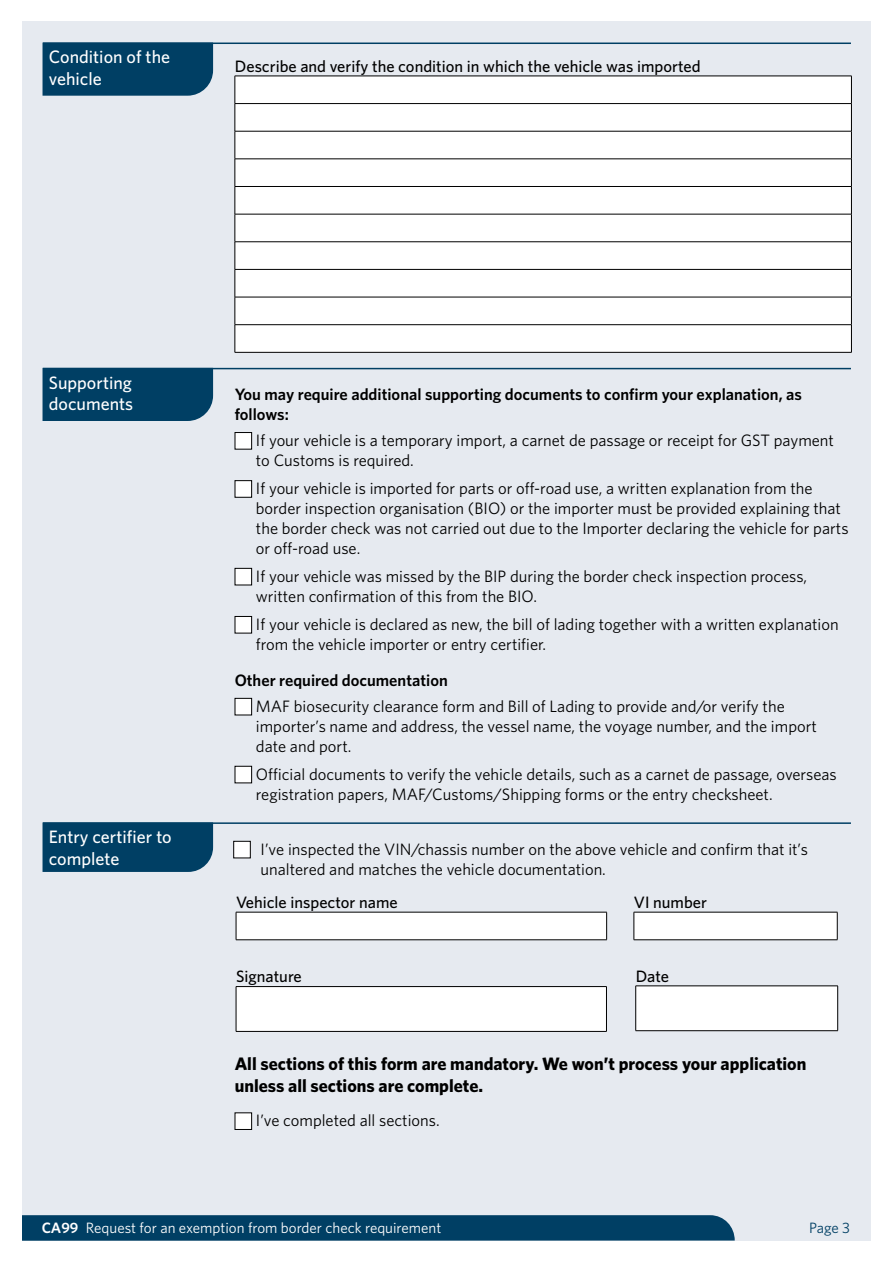
<style>
.page{position:relative;width:893px;height:1263px;background:#fff}
.page>*{position:absolute;margin:0;border:0;box-sizing:border-box;transform-origin:0 0}
.t1{font:700 18px/21.6px "Whitney";color:#000}
.t2{font:500 18px/21.6px "Whitney";color:#fff}
.t3{font:16.5px/19.8px "Whitney";color:#000}
.t4{font:600 16.5px/19.8px "Whitney";color:#000}
.t5{font:500 16.5px "Whitney";color:#000}
.t6{font:15px "Whitney";color:#fff}
.t7{font:15px "Whitney";color:#003f64}
.s1{font-weight:600}
</style>
<div class="page">
<div style="left:22px;top:21px;width:849px;height:1220px;background:#e6eaf0"></div>
<svg style="left:22px;top:1215px;width:713px;height:26px;background:#064368"></svg>
<hr style="left:43px;top:43px;width:808px;height:1px;background:#003f64">
<div style="left:43px;top:44px;width:170px;height:52px;background:#003f64"></div>
<hr style="left:43px;top:368px;width:808px;height:1px;background:#003f64">
<div style="left:43px;top:369px;width:170px;height:52px;background:#003f64"></div>
<div style="left:236px;top:77px;width:615px;height:275px;background:#fff"></div>
<hr style="left:235px;top:76px;width:617px;height:1px;background:#000">
<hr style="left:235px;top:103px;width:617px;height:1px;background:#000">
<hr style="left:235px;top:131px;width:617px;height:1px;background:#000">
<hr style="left:235px;top:159px;width:617px;height:1px;background:#000">
<hr style="left:235px;top:186px;width:617px;height:1px;background:#000">
<hr style="left:235px;top:214px;width:617px;height:1px;background:#000">
<hr style="left:235px;top:241px;width:617px;height:1px;background:#000">
<hr style="left:235px;top:269px;width:617px;height:1px;background:#000">
<hr style="left:235px;top:297px;width:617px;height:1px;background:#000">
<hr style="left:235px;top:324px;width:617px;height:1px;background:#000">
<svg style="left:235px;top:76px;width:1px;height:276px"></svg>
<svg style="left:851px;top:76px;width:1px;height:276px"></svg>
<hr style="left:235px;top:352px;width:617px;height:1px;background:#000">
<div style="left:235px;top:432px;width:17px;height:17px;background:#fff"></div>
<div style="left:235px;top:432px;width:17px;height:17px;border:1px solid #000"></div>
<div style="left:235px;top:481px;width:17px;height:16px;background:#fff"></div>
<div style="left:235px;top:480px;width:17px;height:17px;border:1px solid #000"></div>
<div style="left:235px;top:568px;width:17px;height:17px;background:#fff"></div>
<div style="left:235px;top:568px;width:17px;height:17px;border:1px solid #000"></div>
<div style="left:235px;top:616px;width:17px;height:17px;background:#fff"></div>
<div style="left:235px;top:616px;width:17px;height:17px;border:1px solid #000"></div>
<div style="left:235px;top:698px;width:17px;height:17px;background:#fff"></div>
<div style="left:235px;top:698px;width:17px;height:17px;border:1px solid #000"></div>
<div style="left:235px;top:766px;width:17px;height:17px;background:#fff"></div>
<div style="left:235px;top:766px;width:17px;height:17px;border:1px solid #000"></div>
<hr style="left:43px;top:822px;width:808px;height:2px;background:#003f64">
<div style="left:43px;top:822px;width:170px;height:50px;background:#003f64"></div>
<div style="left:234px;top:841px;width:16px;height:17px;background:#fff"></div>
<div style="left:233px;top:841px;width:17px;height:17px;border:1px solid #000"></div>
<div style="left:236px;top:986px;width:370px;height:45px;background:#fff"></div>
<hr style="left:236px;top:986px;width:371px;height:1px;background:#000">
<hr style="left:236px;top:987px;width:1px;height:44px;background:#000">
<hr style="left:606px;top:987px;width:1px;height:44px;background:#000">
<hr style="left:236px;top:1031px;width:371px;height:1px;background:#000">
<div style="left:636px;top:986px;width:202px;height:45px;background:#fff"></div>
<hr style="left:635px;top:985px;width:203px;height:1px;background:#000">
<hr style="left:635px;top:986px;width:1px;height:44px;background:#000">
<hr style="left:837px;top:986px;width:1px;height:44px;background:#000">
<hr style="left:635px;top:1030px;width:203px;height:1px;background:#000">
<div style="left:236px;top:912px;width:371px;height:28px;background:#fff"></div>
<hr style="left:236px;top:912px;width:371px;height:1px;background:#000">
<svg style="left:236px;top:912px;width:1px;height:27px"></svg>
<svg style="left:606px;top:912px;width:1px;height:27px"></svg>
<hr style="left:236px;top:939px;width:371px;height:1px;background:#000">
<div style="left:634px;top:912px;width:203px;height:28px;background:#fff"></div>
<hr style="left:634px;top:912px;width:203px;height:1px;background:#000">
<svg style="left:634px;top:912px;width:1px;height:27px"></svg>
<svg style="left:837px;top:912px;width:1px;height:27px"></svg>
<hr style="left:634px;top:939px;width:203px;height:1px;background:#000">
<div style="left:235px;top:1113px;width:17px;height:16px;background:#fff"></div>
<div style="left:235px;top:1113px;width:17px;height:17px;border:1px solid #000"></div>
<p class="t2" style="left:49px;top:46px;width:123px">Condition of the vehicle</p>
<p class="t5" style="left:235px;top:55px;width:467px">Describe and verify the condition in which the vehicle was imported</p>
<p class="t2" style="left:49px;top:371px;width:86px">Supporting documents</p>
<p class="t2" style="left:49px;top:826px;width:124px">Entry certifier to complete</p>
<p class="t4" style="left:235px;top:384px;width:569px">You may require additional supporting documents to confirm your explanation, as follows:</p>
<p class="t3" style="left:256px;top:430px;width:580px">If your vehicle is a temporary import, a carnet de passage or receipt for GST payment to Customs is required.</p>
<p class="t3" style="left:256px;top:478px;width:594px">If your vehicle is imported for parts or off-road use, a written explanation from the border inspection organisation (BIO) or the importer must be provided explaining that the border check was not carried out due to the Importer declaring the vehicle for parts or off-road use.</p>
<p class="t3" style="left:256px;top:566px;width:553px">If your vehicle was missed by the BIP during the border check inspection process, written confirmation of this from the BIO.</p>
<p class="t3" style="left:256px;top:614px;width:584px">If your vehicle is declared as new, the bill of lading together with a written explanation from the vehicle importer or entry certifier.</p>
<p class="t4" style="left:235px;top:670px;width:215px">Other required documentation</p>
<p class="t3" style="left:256px;top:696px;width:563px">MAF biosecurity clearance form and Bill of Lading to provide and/or verify the importer’s name and address, the vessel name, the voyage number, and the import date and port.</p>
<p class="t3" style="left:256px;top:764px;width:582px">Official documents to verify the vehicle details, such as a carnet de passage, overseas registration papers, MAF/Customs/Shipping forms or the entry checksheet.</p>
<p class="t3" style="left:261px;top:839px;width:549px">I’ve inspected the VIN/chassis number on the above vehicle and confirm that it’s unaltered and matches the vehicle documentation.</p>
<p class="t5" style="left:236px;top:891px;width:163px">Vehicle inspector name</p>
<p class="t5" style="left:634px;top:891px;width:75px">VI number</p>
<p class="t5" style="left:236px;top:966px;width:67px">Signature</p>
<p class="t5" style="left:636px;top:965px;width:35px">Date</p>
<p class="t1" style="left:235px;top:1053px;width:573px">All sections of this form are mandatory. We won’t process your application unless all sections are complete.</p>
<p class="t3" style="left:256px;top:1110px;width:185px">I’ve completed all sections.</p>
<p class="t6" style="left:42px;top:1218px;width:401px"><span class="s1">CA99</span> Request for an exemption from border check requirement</p>
<p class="t7" style="left:809px;top:1217px;width:42px">Page 3</p>
</div>
